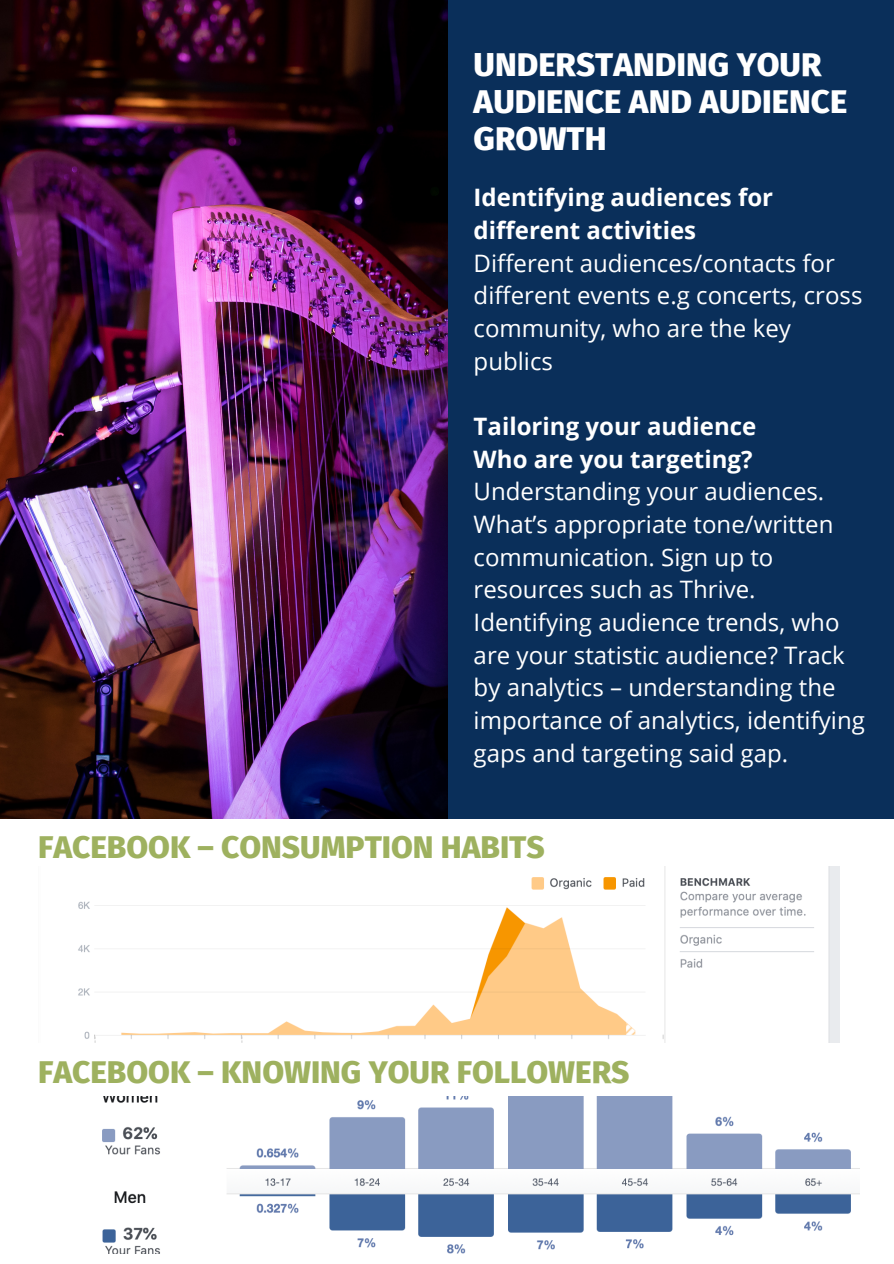
<style>
.page{position:relative;width:894px;height:1264px;background:#fff}
.page>*{position:absolute;margin:0;border:0;box-sizing:border-box;transform-origin:0 0}
.t1{font:800 33px/37.2px "Fira Sans";color:#fff}
.t2{font:800 31.5px "Fira Sans";color:#9eb15f}
.t3{font:24px/32.7px "Open Sans";color:#fff}
.t4{font:700 24px/32.7px "Open Sans";color:#fff}
.s1{font-weight:700}
</style>
<div class="page">
<div style="left:0;top:0;width:893px;height:1263px;background:#0a2f5a"></div>
<div style="left:0;top:818px;width:893px;height:445px;background:#fff"></div>
<img style="left:0;top:0;width:447px;height:818px">
<img style="left:78px;top:866px;width:761px;height:176px">
<img style="left:102px;top:1096px;width:757px;height:157px">
<p class="t1" style="left:473px;top:46px;width:375px">UNDERSTANDING YOUR<br>AUDIENCE AND AUDIENCE<br>GROWTH</p>
<p class="t4" style="left:473px;top:180px;width:301px">Identifying audiences for different activities</p>
<p class="t3" style="left:473px;top:246px;width:390px">Different audiences/contacts for different events e.g concerts, cross community, who are the key publics</p>
<p class="t4" style="left:473px;top:409px;width:284px">Tailoring your audience</p>
<p class="t3" style="left:473px;top:442px;width:392px"><span class="s1">Who are you targeting?<br></span>Understanding your audiences.<br>What’s appropriate tone/written communication. Sign up to resources such as Thrive.<br>Identifying audience trends, who are your statistic audience? Track by analytics – understanding the importance of analytics, identifying gaps and targeting said gap.</p>
<p class="t2" style="left:38px;top:828px;width:508px">FACEBOOK – CONSUMPTION HABITS</p>
<p class="t2" style="left:38px;top:1053px;width:592px">FACEBOOK – KNOWING YOUR FOLLOWERS</p>
</div>
